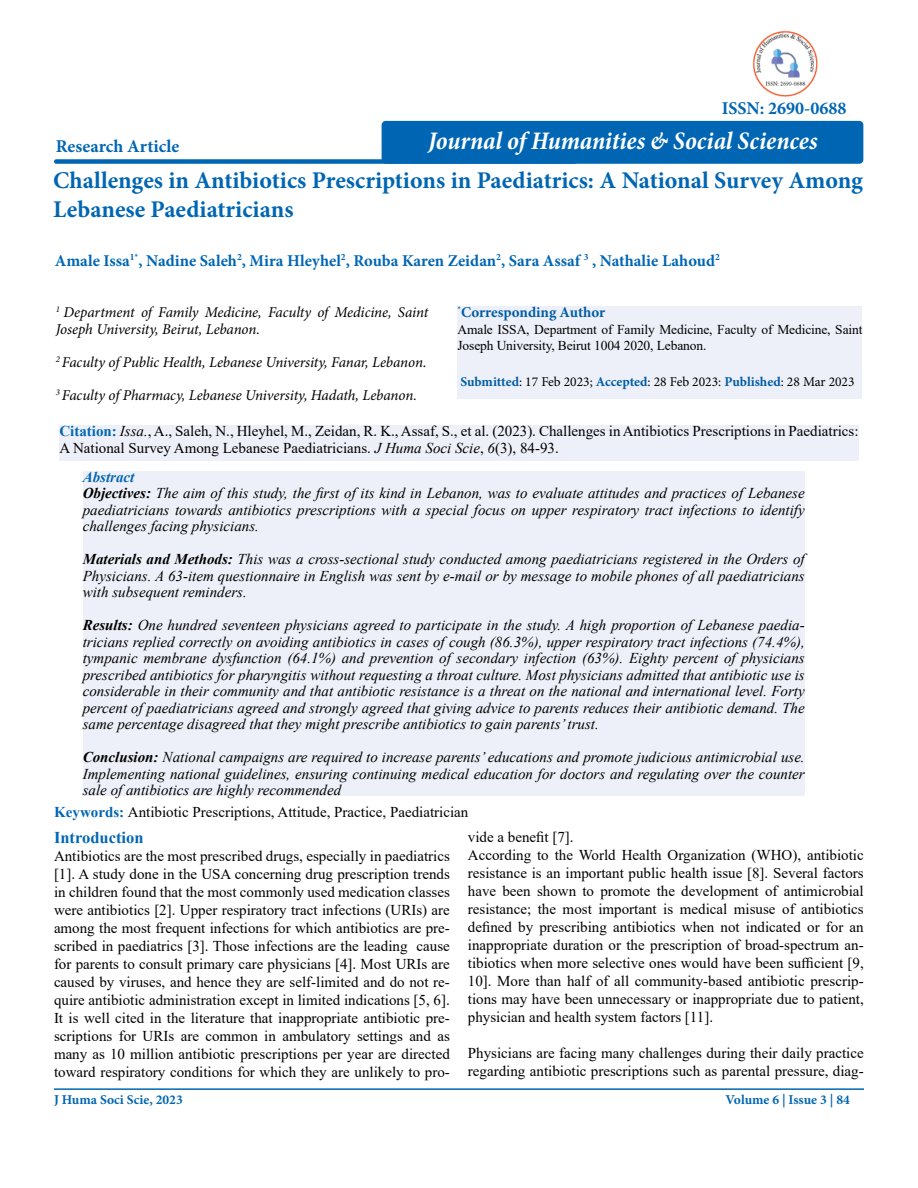
<style>
.page{position:relative;width:918px;height:1188px;background:#fff}
.page>*{position:absolute;margin:0;border:0;box-sizing:border-box;transform-origin:0 0}
.t1{font:italic 700 condensed 25.5px "Minion Pro";color:#fff}
.t2{font:700 24px/28.8px "Minion Pro";color:#0066b3}
.t3{font:700 18px "Minion Pro";color:#0066b3}
.t4{font:700 16.5px "Minion Pro";color:#0066b3}
.t5{font:700 16.5px "Times New Roman";color:#0066b3}
.t6{font:15px/18px "Times New Roman";color:#000}
.t7{font:italic 15px/16.5px "Times New Roman";color:#000;text-align:justify}
.t8{font:italic 15px/16.5px "Minion Pro";letter-spacing:-.005em;color:#000}
.t9{font:700 15px "Minion Pro";color:#005da4}
.t10{font:13.5px/16.5px "Times New Roman";letter-spacing:-.01em;color:#000}
.t11{font:13.5px "Minion Pro";color:#000}
.t12{font:700 13.5px "Minion Pro";color:#0066b3}
.s1{font-weight:700;color:#005da4}
.s2{font-weight:700;color:#0066b3}
.s3{font-style:italic}
.s4{font-weight:700}
</style>
<div class="page">
<div style="left:59px;top:426px;width:800px;height:35px;background:#eef0f9"></div>
<div style="left:54px;top:159px;width:523px;height:5px;background:#0066b3;border-radius:2px"></div>
<hr style="left:54px;top:1088px;width:810px;height:2px;background:#0066b3">
<div style="left:382px;top:121px;width:481px;height:43px;background:#0066b3;border-radius:4px"></div>
<div style="left:458px;top:306px;width:404px;height:93px;background:#eef0f9"></div>
<div style="left:83px;top:471px;width:722px;height:325px;background:#eef0f9"></div>
<img style="left:752px;top:30px;width:66px;height:67px">
<p class="t3" style="left:56px;top:133px;width:125px">Research Article</p>
<p class="t3" style="left:722px;top:95px;width:126px">ISSN: 2690-0688</p>
<h1 class="t1" style="left:428px;top:123px;width:391px">Journal of Humanities &amp; Social Sciences</h1>
<h2 class="t2" style="left:53px;top:166px;width:811px">Challenges in Antibiotics Prescriptions in Paediatrics: A National Survey Among<br>Lebanese Paediatricians</h2>
<p class="t4" style="left:55px;top:249px;width:667px">Amale Issa<sup>1*</sup>, Nadine Saleh<sup>2</sup>, Mira Hleyhel<sup>2</sup>, Rouba Karen Zeidan<sup>2</sup>, Sara Assaf <sup>3</sup> , Nathalie Lahoud<sup>2</sup></p>
<p class="t8" style="left:56px;top:304px;width:374px"><sup>1</sup> Department of Family Medicine, Faculty of Medicine, Saint<br>Joseph University, Beirut, Lebanon.</p>
<p class="t8" style="left:56px;top:354px;width:372px"><sup>2</sup> Faculty of Public Health, Lebanese University, Fanar, Lebanon.</p>
<p class="t8" style="left:56px;top:387px;width:363px"><sup>3</sup> Faculty of Pharmacy, Lebanese University, Hadath, Lebanon.</p>
<p class="t9" style="left:458px;top:302px;width:149px"><sup>*</sup>Corresponding Author</p>
<p class="t10" style="left:458px;top:320px;width:407px">Amale ISSA, Department of Family Medicine, Faculty of Medicine, Saint<br>Joseph University, Beirut 1004 2020, Lebanon.</p>
<p class="t11" style="left:460px;top:373px;width:396px"><span class="s1">Submitted</span>: 17 Feb 2023; <span class="s1">Accepted</span>: 28 Feb 2023: <span class="s1">Published</span>: 28 Mar 2023</p>
<p class="t6" style="left:59px;top:422px;width:801px;line-height:16.5px"><span class="s2">Citation:</span> <span class="s3">Issa.</span>, A., Saleh, N., Hleyhel, M., Zeidan, R. K., Assaf, S., et al. (2023). Challenges in Antibiotics Prescriptions in Paediatrics:<br>A National Survey Among Lebanese Paediatricians. <span class="s3">J Huma Soci Scie</span>, <span class="s3">6</span>(3), 84-93.</p>
<p class="t7" style="left:83px;top:468px;width:723px;text-align:left"><span class="s2">Abstract<br></span><span class="s4">Objectives:</span> The aim of this study, the first of its kind in Lebanon, was to evaluate attitudes and practices of Lebanese paediatricians towards antibiotics prescriptions with a special focus on upper respiratory tract infections to identify challenges facing physicians.</p>
<p class="t7" style="left:83px;top:551px;width:723px"><span class="s4">Materials and Methods:</span> This was a cross-sectional study conducted among paediatricians registered in the Orders of Physicians. A 63-item questionnaire in English was sent by e-mail or by message to mobile phones of all paediatricians with subsequent reminders.</p>
<p class="t7" style="left:83px;top:617px;width:723px"><span class="s4">Results:</span> One hundred seventeen physicians agreed to participate in the study. A high proportion of Lebanese paedia&shy;tricians replied correctly on avoiding antibiotics in cases of cough (86.3%), upper respiratory tract infections (74.4%), tympanic membrane dysfunction (64.1%) and prevention of secondary infection (63%). Eighty percent of physicians prescribed antibiotics for pharyngitis without requesting a throat culture. Most physicians admitted that antibiotic use is considerable in their community and that antibiotic resistance is a threat on the national and international level. Forty percent of paediatricians agreed and strongly agreed that giving advice to parents reduces their antibiotic demand. The same percentage disagreed that they might prescribe antibiotics to gain parents’ trust.</p>
<p class="t7" style="left:83px;top:749px;width:723px"><span class="s4">Conclusion:</span> National campaigns are required to increase parents’ educations and promote judicious antimicrobial use.<br>Implementing national guidelines, ensuring continuing medical education for doctors and regulating over the counter sale of antibiotics are highly recommended</p>
<p class="t6" style="left:54px;top:802px;width:416px"><span class="s2">Keywords:</span> Antibiotic Prescriptions, Attitude, Practice, Paediatrician</p>
<p class="t5" style="left:54px;top:825px;width:91px">Introduction</p>
<p class="t6" style="left:54px;top:846px;width:397px;text-align:justify">Antibiotics are the most prescribed drugs, especially in paediatrics [1]. A study done in the USA concerning drug prescription trends in children found that the most commonly used medication classes were antibiotics [2]. Upper respiratory tract infections (URIs) are among the most frequent infections for which antibiotics are pre&shy;scribed in paediatrics [3]. Those infections are the leading cause for parents to consult primary care physicians [4]. Most URIs are caused by viruses, and hence they are self-limited and do not re&shy;quire antibiotic administration except in limited indications [5, 6].<br>It is well cited in the literature that inappropriate antibiotic pre&shy;scriptions for URIs are common in ambulatory settings and as many as 10 million antibiotic prescriptions per year are directed toward respiratory conditions for which they are unlikely to pro-</p>
<p class="t6" style="left:468px;top:827px;width:397px">vide a benefit [7].<br>According to the World Health Organization (WHO), antibiotic resistance is an important public health issue [8]. Several factors have been shown to promote the development of antimicrobial resistance; the most important is medical misuse of antibiotics defined by prescribing antibiotics when not indicated or for an inappropriate duration or the prescription of broad-spectrum an&shy;tibiotics when more selective ones would have been sufficient [9, 10]. More than half of all community-based antibiotic prescrip&shy;tions may have been unnecessary or inappropriate due to patient, physician and health system factors [11].</p>
<p class="t6" style="left:468px;top:1043px;width:397px">Physicians are facing many challenges during their daily practice regarding antibiotic prescriptions such as parental pressure, diag-</p>
<p class="t12" style="left:54px;top:1090px;width:130px">J Huma Soci Scie, 2023</p>
<p class="t12" style="left:726px;top:1090px;width:126px">Volume 6 | Issue 3 | 84</p>
</div>
